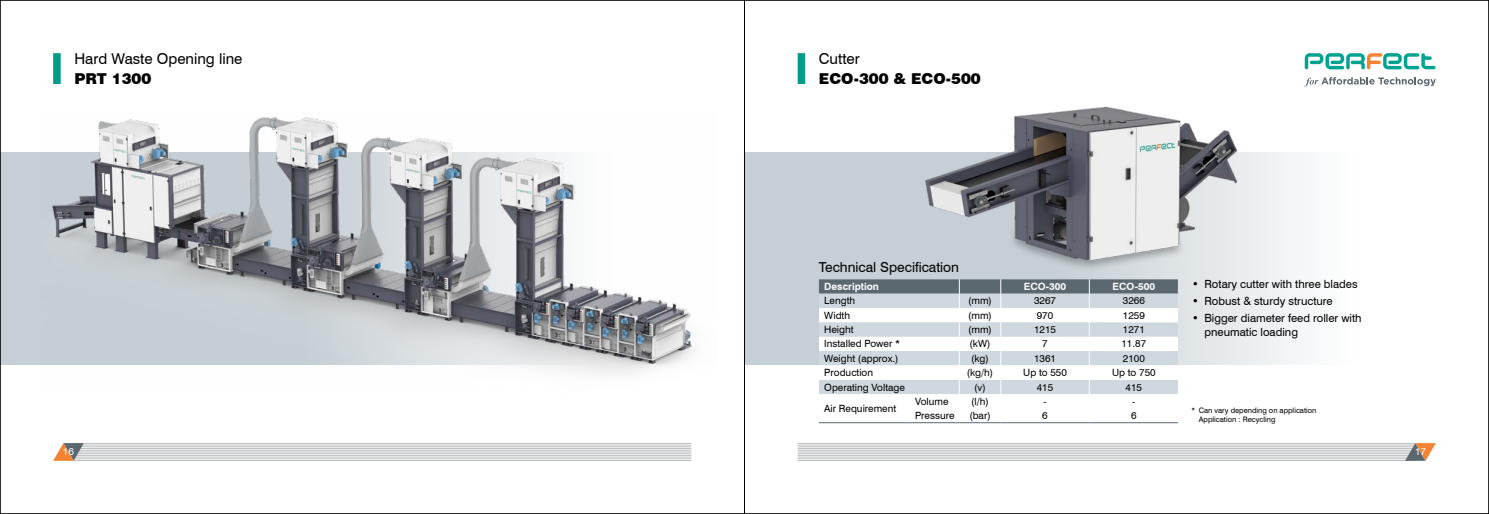
<style>
.page{position:relative;width:1489px;height:514px;background:#fff}
.page>*{position:absolute;margin:0;border:0;box-sizing:border-box;transform-origin:0 0}
.t1{font:15px "Swiss 721 BT";color:#000}
.t2{font:900 15px "Swiss 721 BT";color:#000}
.t3{font:13.75px "Swiss 721 BT";color:#000}
.t4{font:11.25px/13.5px "Swiss 721 BT";color:#000}
.t5{font:10px "Swiss 721 BT";color:#000}
.t6{font:700 10px "Swiss 721 BT";color:#fff}
.t7{font:10px "Swiss 721 BT";color:#fff}
.t8{font:7.5px/9px "Swiss 721 BT";color:#000}
</style>
<div class="page">
<div style="left:744px;top:152px;width:613px;height:213px;background:linear-gradient(to right,#b8c3ca,#f0f3f4)"></div>
<hr style="left:797px;top:443px;width:618px;height:1px;background:#bcbec0">
<hr style="left:797px;top:445px;width:618px;height:1px;background:#bcbec0">
<hr style="left:797px;top:446px;width:618px;height:1px;background:#bcbec0">
<hr style="left:797px;top:448px;width:618px;height:1px;background:#bcbec0">
<hr style="left:797px;top:450px;width:618px;height:1px;background:#bcbec0">
<hr style="left:797px;top:451px;width:618px;height:1px;background:#bcbec0">
<hr style="left:797px;top:453px;width:618px;height:1px;background:#bcbec0">
<hr style="left:797px;top:455px;width:618px;height:1px;background:#bcbec0">
<hr style="left:797px;top:457px;width:618px;height:1px;background:#bcbec0">
<hr style="left:797px;top:458px;width:618px;height:1px;background:#bcbec0">
<hr style="left:797px;top:460px;width:618px;height:1px;background:#bcbec0">
<img style="left:923px;top:106px;width:316px;height:164px">
<div style="left:797px;top:53px;width:8px;height:31px;background:#009c8a"></div>
<svg style="left:1304px;top:77px;width:131px;height:10px"></svg>
<svg style="left:1304px;top:53px;width:131px;height:16px"></svg>
<svg style="left:819px;top:279px;width:358px;height:115px"></svg>
<hr style="left:819px;top:422px;width:90px;height:1px;background:#5b6870">
<hr style="left:909px;top:422px;width:50px;height:1px;background:#5b6870">
<hr style="left:959px;top:422px;width:41px;height:1px;background:#5b6870">
<hr style="left:1000px;top:422px;width:89px;height:1px;background:#5b6870">
<hr style="left:1089px;top:422px;width:88px;height:1px;background:#5b6870">
<svg style="left:1404px;top:443px;width:31px;height:18px"></svg>
<div style="left:53px;top:53px;width:8px;height:31px;background:#009c8a"></div>
<div style="left:0;top:152px;width:613px;height:213px;background:#c6cfd5"></div>
<hr style="left:74px;top:443px;width:617px;height:1px;background:#bcbec0">
<hr style="left:74px;top:445px;width:617px;height:1px;background:#bcbec0">
<hr style="left:74px;top:446px;width:617px;height:1px;background:#bcbec0">
<hr style="left:74px;top:448px;width:617px;height:1px;background:#bcbec0">
<hr style="left:74px;top:450px;width:617px;height:1px;background:#bcbec0">
<hr style="left:74px;top:451px;width:617px;height:1px;background:#bcbec0">
<hr style="left:74px;top:453px;width:617px;height:1px;background:#bcbec0">
<hr style="left:74px;top:455px;width:617px;height:1px;background:#bcbec0">
<hr style="left:74px;top:457px;width:617px;height:1px;background:#bcbec0">
<hr style="left:74px;top:458px;width:617px;height:1px;background:#bcbec0">
<hr style="left:74px;top:460px;width:617px;height:1px;background:#bcbec0">
<svg style="left:53px;top:443px;width:31px;height:18px"></svg>
<img style="left:52px;top:117px;width:642px;height:257px">
<hr style="left:744px;top:0;width:1px;height:514px;background:#000">
<h1 class="t1" style="left:74px;top:48px;width:169px">Hard Waste Opening line</h1>
<h1 class="t2" style="left:74px;top:70px;width:78px">PRT 1300</h1>
<p class="t7" style="left:63px;top:445px;width:12px">16</p>
<h1 class="t1" style="left:819px;top:48px;width:42px">Cutter</h1>
<h1 class="t2" style="left:819px;top:70px;width:163px">ECO-300 &amp; ECO-500</h1>
<h2 class="t3" style="left:819px;top:258px;width:142px">Technical Specification</h2>
<p class="t6" style="left:824px;top:280px;width:56px">Description</p>
<p class="t6" style="left:1023px;top:280px;width:44px">ECO-300</p>
<p class="t6" style="left:1112px;top:280px;width:44px">ECO-500</p>
<p class="t5" style="left:824px;top:294px;width:32px">Length</p>
<p class="t5" style="left:968px;top:294px;width:25px">(mm)</p>
<p class="t5" style="left:1034px;top:294px;width:23px">3267</p>
<p class="t5" style="left:1122px;top:294px;width:23px">3266</p>
<p class="t5" style="left:824px;top:308px;width:27px">Width</p>
<p class="t5" style="left:968px;top:308px;width:25px">(mm)</p>
<p class="t5" style="left:1036px;top:308px;width:18px">970</p>
<p class="t5" style="left:1122px;top:308px;width:23px">1259</p>
<p class="t5" style="left:824px;top:323px;width:31px">Height</p>
<p class="t5" style="left:968px;top:323px;width:25px">(mm)</p>
<p class="t5" style="left:1034px;top:323px;width:23px">1215</p>
<p class="t5" style="left:1122px;top:323px;width:23px">1271</p>
<p class="t5" style="left:824px;top:337px;width:77px">Installed Power *</p>
<p class="t5" style="left:969px;top:337px;width:22px">(kW)</p>
<p class="t5" style="left:1042px;top:337px;width:7px">7</p>
<p class="t5" style="left:1121px;top:337px;width:26px">11.87</p>
<p class="t5" style="left:824px;top:351px;width:76px">Weight (approx.)</p>
<p class="t5" style="left:971px;top:351px;width:19px">(kg)</p>
<p class="t5" style="left:1034px;top:351px;width:23px">1361</p>
<p class="t5" style="left:1122px;top:351px;width:23px">2100</p>
<p class="t5" style="left:824px;top:366px;width:50px">Production</p>
<p class="t5" style="left:966px;top:366px;width:28px">(kg/h)</p>
<p class="t5" style="left:1023px;top:366px;width:45px">Up to 550</p>
<p class="t5" style="left:1111px;top:366px;width:45px">Up to 750</p>
<p class="t5" style="left:824px;top:380px;width:82px">Operating Voltage</p>
<p class="t5" style="left:974px;top:380px;width:13px">(v)</p>
<p class="t5" style="left:1036px;top:380px;width:18px">415</p>
<p class="t5" style="left:1125px;top:380px;width:18px">415</p>
<p class="t5" style="left:824px;top:401px;width:73px">Air Requirement</p>
<p class="t5" style="left:915px;top:394px;width:35px">Volume</p>
<p class="t5" style="left:971px;top:394px;width:19px">(l/h)</p>
<p class="t5" style="left:1043px;top:394px;width:5px">-</p>
<p class="t5" style="left:1132px;top:394px;width:5px">-</p>
<p class="t5" style="left:915px;top:409px;width:41px">Pressure</p>
<p class="t5" style="left:969px;top:409px;width:23px">(bar)</p>
<p class="t5" style="left:1042px;top:409px;width:7px">6</p>
<p class="t5" style="left:1130px;top:409px;width:7px">6</p>
<p class="t4" style="left:1191px;top:277px;width:167px">• Rotary cutter with three blades</p>
<p class="t4" style="left:1191px;top:294px;width:142px">• Robust &amp; sturdy structure</p>
<p class="t4" style="left:1204px;top:311px;width:159px;text-indent:-12px">• Bigger diameter feed roller with pneumatic loading</p>
<p class="t8" style="left:1198px;top:405px;width:119px;text-indent:-8px">* Can vary depending on application<br>Application : Recycling</p>
<p class="t7" style="left:1414px;top:445px;width:12px">17</p>
</div>
